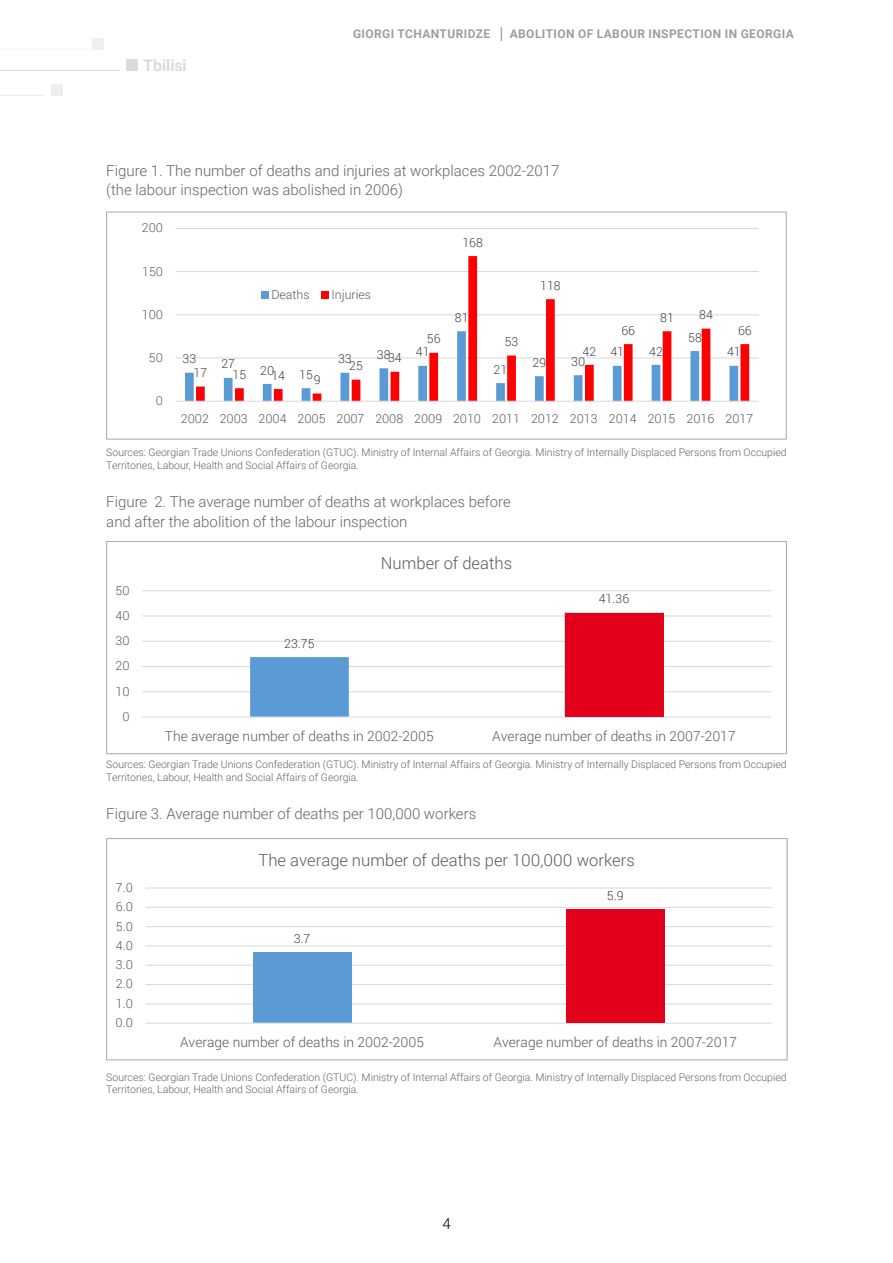
<style>
.page{position:relative;width:893px;height:1263px;background:#fff}
.page>*{position:absolute;margin:0;border:0;box-sizing:border-box;transform-origin:0 0}
.t1{font:300 16.5px "Roboto";color:#595959}
.t2{font:700 15.9px "Roboto";letter-spacing:-.005em;color:#d9dadb}
.t3{font:300 15px/19.5px "Roboto";color:#646567}
.t4{font:300 15px "Roboto";color:#000}
.t5{font:300 13.8px "Roboto";color:#595959}
.t6{font:300 13.65px "Roboto";color:#595959}
.t7{font:300 12.45px "Roboto";letter-spacing:.005em;color:#595959}
.t8{font:300 12.45px "Roboto";letter-spacing:.005em;color:#404040}
.t9{font:300 12.3px "Roboto";letter-spacing:.005em;color:#595959}
.t10{font:300 12.3px "Roboto";letter-spacing:.005em;color:#404040}
.t11{font:700 12px "Roboto";letter-spacing:.035em;color:#9c9e9f}
.t12{font:300 10.5px/12.6px "Roboto";color:#646567}
.s1{font-weight:400;font-size:16.5px}
</style>
<div class="page">
<hr style="left:175px;top:357px;width:584px;height:1px;background:#d9d9d9">
<hr style="left:175px;top:314px;width:584px;height:1px;background:#d9d9d9">
<hr style="left:175px;top:271px;width:584px;height:1px;background:#d9d9d9">
<hr style="left:175px;top:228px;width:584px;height:1px;background:#d9d9d9">
<svg style="left:196px;top:256px;width:553px;height:145px"></svg>
<hr style="left:175px;top:401px;width:584px;height:1px;background:#d9d9d9">
<div style="left:261px;top:292px;width:7px;height:7px;background:#5b9bd5"></div>
<div style="left:321px;top:292px;width:7px;height:7px;background:#f00"></div>
<div style="left:106px;top:212px;width:680px;height:227px;border:1px solid #a6a6a6"></div>
<hr style="left:142px;top:691px;width:629px;height:1px;background:#d9d9d9">
<hr style="left:142px;top:666px;width:629px;height:1px;background:#d9d9d9">
<hr style="left:142px;top:641px;width:629px;height:1px;background:#d9d9d9">
<hr style="left:142px;top:615px;width:629px;height:1px;background:#d9d9d9">
<hr style="left:142px;top:590px;width:629px;height:1px;background:#d9d9d9">
<svg style="left:250px;top:613px;width:315px;height:103px"></svg>
<hr style="left:142px;top:716px;width:629px;height:1px;background:#d9d9d9">
<div style="left:106px;top:541px;width:681px;height:213px;border:1px solid #a6a6a6"></div>
<hr style="left:146px;top:1003px;width:626px;height:1px;background:#d9d9d9">
<hr style="left:146px;top:984px;width:626px;height:1px;background:#d9d9d9">
<hr style="left:146px;top:965px;width:626px;height:1px;background:#d9d9d9">
<hr style="left:146px;top:945px;width:626px;height:1px;background:#d9d9d9">
<hr style="left:146px;top:926px;width:626px;height:1px;background:#d9d9d9">
<hr style="left:146px;top:907px;width:626px;height:1px;background:#d9d9d9">
<hr style="left:146px;top:887px;width:626px;height:1px;background:#d9d9d9">
<div style="left:253px;top:952px;width:98px;height:71px;background:#5b9bd5"></div>
<hr style="left:146px;top:1022px;width:626px;height:2px;background:#d9d9d9">
<div style="left:106px;top:838px;width:681px;height:222px;border:1px solid #a6a6a6"></div>
<div style="left:565px;top:612px;width:98px;height:104px;background:#e2001a"></div>
<div style="left:566px;top:909px;width:98px;height:114px;background:#e2001a"></div>
<hr style="left:0;top:70px;width:120px;height:1px;background:#d9dadb">
<div style="left:126px;top:60px;width:12px;height:11px;background:#d9dadb"></div>
<hr style="left:0;top:95px;width:44px;height:1px;background:#eeefef">
<div style="left:51px;top:84px;width:11px;height:11px;background:#eceded"></div>
<hr style="left:0;top:49px;width:86px;height:1px;background:#eeefef">
<div style="left:92px;top:38px;width:12px;height:12px;background:#f0f0f1"></div>
<h2 class="t2" style="left:143px;top:54px;width:45px">Tbilisi</h2>
<p class="t11" style="left:353px;top:25px;width:442px">GIORGI TCHANTURIDZE <span class="s1">|</span> ABOLITION OF LABOUR INSPECTION IN GEORGIA</p>
<h3 class="t3" style="left:106px;top:160px;width:455px">Figure 1. The number of deaths and injuries at workplaces 2002-2017 (the labour inspection was abolished in 2006)</h3>
<p class="t9" style="left:142px;top:219px;width:23px">200</p>
<p class="t9" style="left:142px;top:263px;width:22px">150</p>
<p class="t9" style="left:142px;top:306px;width:23px">100</p>
<p class="t9" style="left:149px;top:349px;width:16px">50</p>
<p class="t9" style="left:156px;top:392px;width:9px">0</p>
<p class="t10" style="left:462px;top:234px;width:22px">168</p>
<p class="t9" style="left:271px;top:286px;width:40px">Deaths</p>
<p class="t9" style="left:332px;top:286px;width:41px">Injuries</p>
<p class="t10" style="left:540px;top:277px;width:22px">118</p>
<p class="t10" style="left:455px;top:309px;width:15px">81</p>
<p class="t10" style="left:660px;top:309px;width:15px">81</p>
<p class="t10" style="left:699px;top:306px;width:15px">84</p>
<p class="t10" style="left:427px;top:331px;width:15px">56</p>
<p class="t10" style="left:182px;top:350px;width:15px">33</p>
<p class="t10" style="left:221px;top:356px;width:15px">27</p>
<p class="t10" style="left:260px;top:362px;width:16px">20</p>
<p class="t10" style="left:299px;top:366px;width:15px">15</p>
<p class="t10" style="left:194px;top:364px;width:15px">17</p>
<p class="t10" style="left:232px;top:366px;width:15px">15</p>
<p class="t10" style="left:271px;top:367px;width:15px">14</p>
<p class="t10" style="left:314px;top:371px;width:8px">9</p>
<p class="t10" style="left:338px;top:350px;width:15px">33</p>
<p class="t10" style="left:377px;top:346px;width:15px">38</p>
<p class="t10" style="left:416px;top:343px;width:15px">41</p>
<p class="t10" style="left:388px;top:349px;width:15px">34</p>
<p class="t10" style="left:349px;top:357px;width:15px">25</p>
<p class="t10" style="left:505px;top:333px;width:15px">53</p>
<p class="t10" style="left:494px;top:361px;width:15px">21</p>
<p class="t10" style="left:582px;top:343px;width:15px">42</p>
<p class="t10" style="left:532px;top:354px;width:15px">29</p>
<p class="t10" style="left:571px;top:353px;width:16px">30</p>
<p class="t10" style="left:621px;top:322px;width:15px">66</p>
<p class="t10" style="left:610px;top:343px;width:15px">41</p>
<p class="t10" style="left:649px;top:343px;width:15px">42</p>
<p class="t10" style="left:688px;top:329px;width:15px">58</p>
<p class="t10" style="left:738px;top:322px;width:15px">66</p>
<p class="t10" style="left:727px;top:343px;width:15px">41</p>
<p class="t9" style="left:181px;top:410px;width:574px">2002 2003 2004 2005 2007 2008 2009 2010 2011 2012 2013 2014 2015 2016 2017</p>
<p class="t12" style="left:106px;top:446px;width:682px">Sources: Georgian Trade Unions Confederation (GTUC). Ministry of Internal Affairs of Georgia. Ministry of Internally Displaced Persons from Occupied<br>Territories, Labour, Health and Social Affairs of Georgia.</p>
<h3 class="t3" style="left:106px;top:491px;width:406px">Figure 2. The average number of deaths at workplaces before and after the abolition of the labour inspection</h3>
<p class="t7" style="left:116px;top:582px;width:16px">50</p>
<p class="t7" style="left:116px;top:607px;width:16px">40</p>
<p class="t7" style="left:116px;top:632px;width:16px">30</p>
<p class="t7" style="left:116px;top:657px;width:16px">20</p>
<p class="t7" style="left:116px;top:683px;width:16px">10</p>
<p class="t7" style="left:122px;top:708px;width:9px">0</p>
<p class="t8" style="left:284px;top:634px;width:32px">23.75</p>
<h1 class="t1" style="left:381px;top:552px;width:133px">Number of deaths</h1>
<p class="t8" style="left:599px;top:590px;width:32px">41.36</p>
<h3 class="t6" style="left:165px;top:727px;width:270px">The average number of deaths in 2002-2005</h3>
<h3 class="t6" style="left:492px;top:727px;width:245px">Average number of deaths in 2007-2017</h3>
<p class="t12" style="left:106px;top:758px;width:682px">Sources: Georgian Trade Unions Confederation (GTUC). Ministry of Internal Affairs of Georgia. Ministry of Internally Displaced Persons from Occupied<br>Territories, Labour, Health and Social Affairs of Georgia.</p>
<h3 class="t3" style="left:106px;top:803px;width:372px">Figure 3. Average number of deaths per 100,000 workers</h3>
<p class="t7" style="left:116px;top:879px;width:19px">7.0</p>
<p class="t7" style="left:116px;top:898px;width:19px">6.0</p>
<p class="t7" style="left:116px;top:917px;width:19px">5.0</p>
<p class="t7" style="left:116px;top:937px;width:19px">4.0</p>
<p class="t7" style="left:116px;top:956px;width:19px">3.0</p>
<p class="t7" style="left:116px;top:975px;width:19px">2.0</p>
<p class="t7" style="left:116px;top:995px;width:19px">1.0</p>
<p class="t7" style="left:116px;top:1014px;width:19px">0.0</p>
<h1 class="t1" style="left:259px;top:849px;width:378px">The average number of deaths per 100,000 workers</h1>
<p class="t8" style="left:294px;top:930px;width:18px">3.7</p>
<p class="t8" style="left:607px;top:887px;width:18px">5.9</p>
<h3 class="t5" style="left:180px;top:1033px;width:245px">Average number of deaths in 2002-2005</h3>
<h3 class="t5" style="left:493px;top:1033px;width:245px">Average number of deaths in 2007-2017</h3>
<p class="t12" style="left:106px;top:1070px;width:682px">Sources: Georgian Trade Unions Confederation (GTUC). Ministry of Internal Affairs of Georgia. Ministry of Internally Displaced Persons from Occupied<br>Territories, Labour, Health and Social Affairs of Georgia.</p>
<h3 class="t4" style="left:442px;top:1213px;width:10px">4</h3>
</div>
